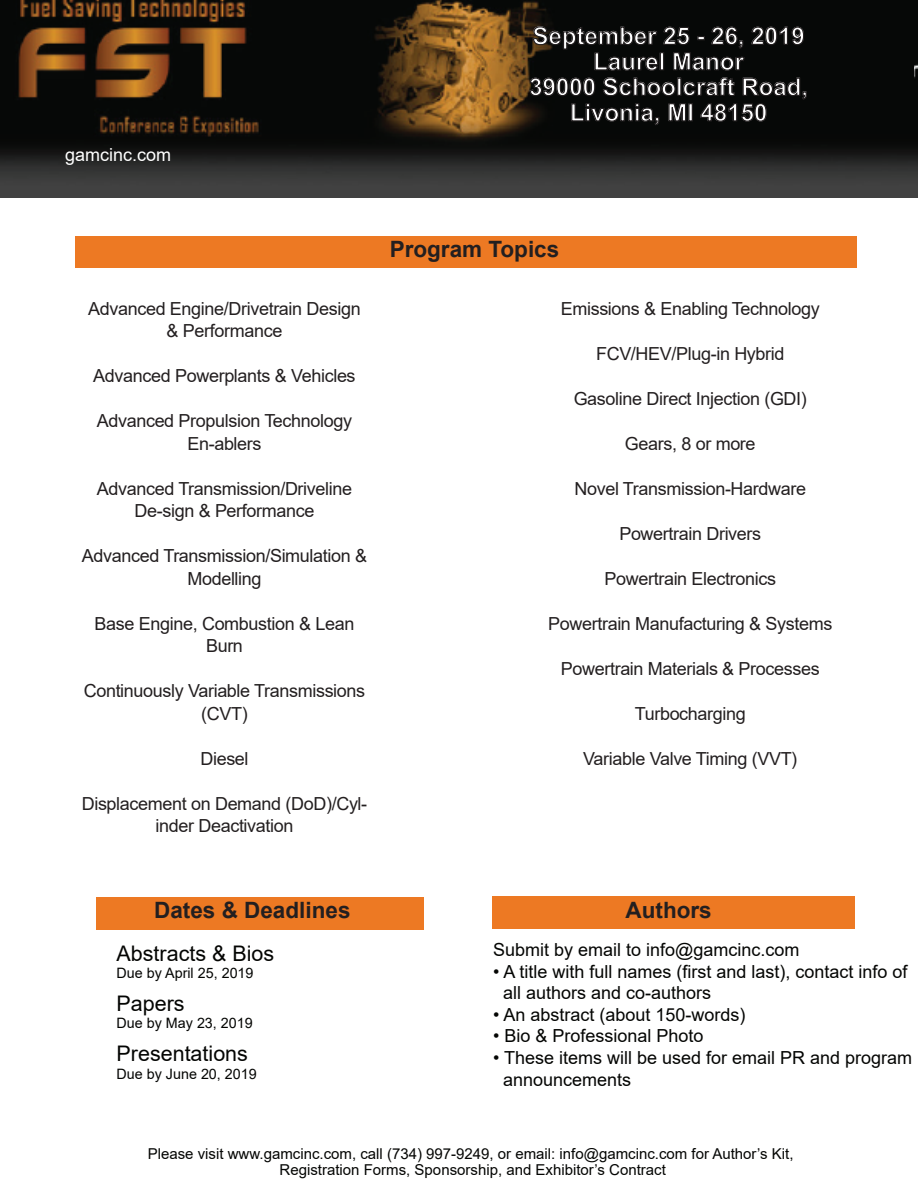
<style>
.page{position:relative;width:918px;height:1188px;background:#fff}
.page>*{position:absolute;margin:0;border:0;box-sizing:border-box;transform-origin:0 0}
.t1{font:700 24px/25.5px "Arial";color:#fff;text-align:center}
.t2{font:700 22.5px "Arial";color:#231f20}
.t3{font:21.45px "Arial";color:#040503}
.t4{font:18px/22.5px "Arial";letter-spacing:-.02em;color:#231f20;text-align:center}
.t5{font:18px/21.6px "Arial";color:#040503}
.t6{font:18px "Arial";color:#fff}
.t7{font:15px/16.5px "Arial";color:#040503;text-align:center}
.t8{font:14.25px "Arial";color:#040503}
</style>
<div class="page">
<div style="left:96px;top:897px;width:327px;height:32px;background:#ed7923"></div>
<div style="left:492px;top:896px;width:363px;height:32px;background:#ed7923"></div>
<div style="left:75px;top:236px;width:782px;height:32px;background:#ed7923"></div>
<img style="left:0;top:0;width:918px;height:198px">
<div style="left:566px;top:22px;width:348px;height:96px;background:#060807"></div>
<svg style="left:529px;top:26px;width:279px;height:100px"></svg>
<p class="t6" style="left:65px;top:142px;width:108px">gamcinc.com</p>
<h1 class="t1" style="left:529px;top:23px;width:280px">September 25 - 26, 2019<br>Laurel Manor<br>39000 Schoolcraft Road,<br>Livonia, MI 48150</h1>
<p class="t4" style="left:88px;top:297px;width:274px">Advanced Engine/Drivetrain Design &amp; Performance</p>
<p class="t4" style="left:93px;top:364px;width:264px">Advanced Powerplants &amp; Vehicles</p>
<p class="t4" style="left:97px;top:409px;width:257px">Advanced Propulsion Technology<br>En-ablers</p>
<p class="t4" style="left:97px;top:477px;width:257px">Advanced Transmission/Driveline<br>De-sign &amp; Performance</p>
<p class="t4" style="left:82px;top:544px;width:287px">Advanced Transmission/Simulation &amp;<br>Modelling</p>
<p class="t4" style="left:95px;top:612px;width:261px">Base Engine, Combustion &amp; Lean<br>Burn</p>
<p class="t4" style="left:84px;top:679px;width:283px">Continuously Variable Transmissions (CVT)</p>
<p class="t4" style="left:200px;top:747px;width:50px">Diesel</p>
<p class="t4" style="left:82px;top:792px;width:287px">Displacement on Demand (DoD)/Cyl&shy;inder Deactivation</p>
<p class="t2" style="left:390px;top:233px;width:171px">Program Topics</p>
<p class="t4" style="left:561px;top:297px;width:260px">Emissions &amp; Enabling Technology</p>
<p class="t4" style="left:596px;top:342px;width:190px">FCV/HEV/Plug-in Hybrid</p>
<p class="t4" style="left:574px;top:387px;width:235px">Gasoline Direct Injection (GDI)</p>
<p class="t4" style="left:625px;top:432px;width:132px">Gears, 8 or more</p>
<p class="t4" style="left:574px;top:477px;width:233px">Novel Transmission-Hardware</p>
<p class="t4" style="left:619px;top:522px;width:143px">Powertrain Drivers</p>
<p class="t4" style="left:605px;top:567px;width:173px">Powertrain Electronics</p>
<p class="t4" style="left:548px;top:612px;width:286px">Powertrain Manufacturing &amp; Systems</p>
<p class="t4" style="left:561px;top:657px;width:260px">Powertrain Materials &amp; Processes</p>
<p class="t4" style="left:635px;top:702px;width:113px">Turbocharging</p>
<p class="t4" style="left:583px;top:747px;width:216px">Variable Valve Timing (VVT)</p>
<p class="t2" style="left:154px;top:894px;width:198px">Dates &amp; Deadlines</p>
<p class="t3" style="left:117px;top:938px;width:159px">Abstracts &amp; Bios</p>
<p class="t8" style="left:117px;top:963px;width:138px">Due by April 25, 2019</p>
<p class="t3" style="left:117px;top:989px;width:70px">Papers</p>
<p class="t8" style="left:117px;top:1013px;width:138px">Due by May 23, 2019</p>
<p class="t3" style="left:117px;top:1039px;width:133px">Presentations</p>
<p class="t8" style="left:117px;top:1064px;width:142px">Due by June 20, 2019</p>
<p class="t2" style="left:626px;top:894px;width:88px">Authors</p>
<p class="t5" style="left:493px;top:939px;width:308px">Submit by email to info@gamcinc.com</p>
<p class="t5" style="left:503px;top:960px;width:406px;text-indent:-10px">• A title with full names (first and last), contact info of all authors and co-authors</p>
<p class="t5" style="left:493px;top:1004px;width:254px">• An abstract (about 150-words)</p>
<p class="t5" style="left:493px;top:1025px;width:212px">• Bio &amp; Professional Photo</p>
<p class="t5" style="left:503px;top:1047px;width:411px;text-indent:-10px">• These items will be used for email PR and program announcements</p>
<p class="t7" style="left:148px;top:1145px;width:647px">Please visit www.gamcinc.com, call (734) 997-9249, or email: info@gamcinc.com for Author’s Kit,<br>Registration Forms, Sponsorship, and Exhibitor’s Contract</p>
</div>
